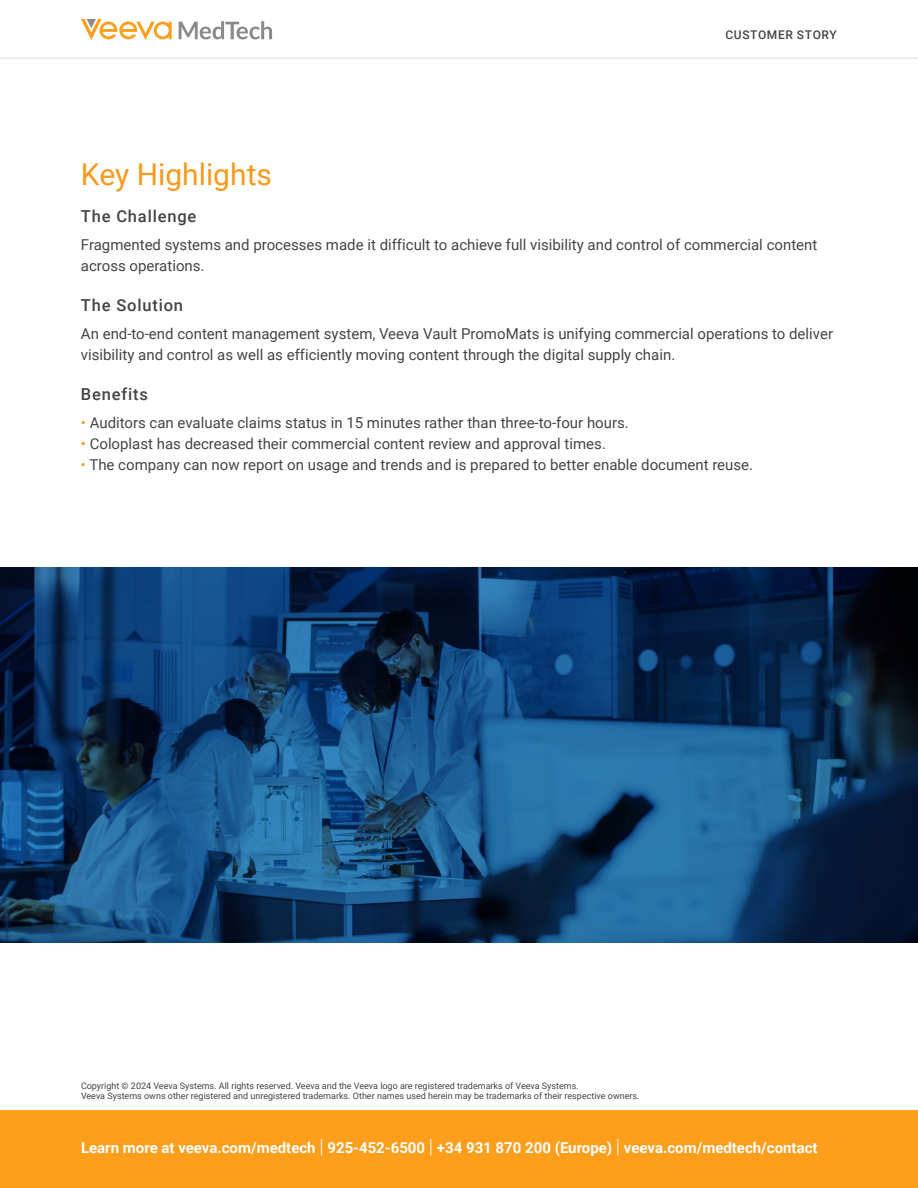
<style>
.page{position:relative;width:918px;height:1188px;background:#fff}
.page>*{position:absolute;margin:0;border:0;box-sizing:border-box;transform-origin:0 0}
.t1{font:30px "Roboto";color:#f8991d}
.t2{font:500 16.5px "Roboto";letter-spacing:.05em;color:#444}
.t3{font:15px/21px "Roboto";color:#444}
.t4{font:700 15px "Roboto";color:#fff}
.t5{font:500 12px "Roboto";letter-spacing:.055em;color:#444}
.t6{font:9px/10.5px "Roboto";color:#444}
.s1{color:#f8991d}
.s2{font-weight:300;font-size:19.5px}
</style>
<div class="page">
<hr style="left:0;top:58px;width:918px;height:1px;background:#d9d9d9">
<svg style="left:179px;top:21px;width:93px;height:18px"></svg>
<svg style="left:81px;top:19px;width:91px;height:21px"></svg>
<div style="left:0;top:1110px;width:918px;height:78px;background:#ff9e1a"></div>
<img style="left:0;top:567px;width:918px;height:376px">
<h1 class="t1" style="left:81px;top:153px;width:193px">Key Highlights</h1>
<p class="t5" style="left:725px;top:27px;width:113px">CUSTOMER STORY</p>
<p class="t2" style="left:81px;top:205px;width:117px">The Challenge</p>
<p class="t3" style="left:81px;top:234px;width:738px">Fragmented systems and processes made it difficult to achieve full visibility and control of commercial content across operations.</p>
<p class="t2" style="left:81px;top:294px;width:104px">The Solution</p>
<p class="t3" style="left:81px;top:323px;width:754px">An end-to-end content management system, Veeva Vault PromoMats is unifying commercial operations to deliver visibility and control as well as efficiently moving content through the digital supply chain.</p>
<p class="t2" style="left:81px;top:383px;width:69px">Benefits</p>
<p class="t3" style="left:81px;top:412px;width:549px"><span class="s1">•</span> Auditors can evaluate claims status in 15 minutes rather than three-to-four hours.</p>
<p class="t3" style="left:81px;top:433px;width:527px"><span class="s1">•</span> Coloplast has decreased their commercial content review and approval times.</p>
<p class="t3" style="left:81px;top:454px;width:674px"><span class="s1">•</span> The company can now report on usage and trends and is prepared to better enable document reuse.</p>
<p class="t6" style="left:81px;top:1080px;width:560px">Copyright © 2024 Veeva Systems. All rights reserved. Veeva and the Veeva logo are registered trademarks of Veeva Systems.<br>Veeva Systems owns other registered and unregistered trademarks. Other names used herein may be trademarks of their respective owners.</p>
<p class="t4" style="left:81px;top:1137px;width:738px">Learn more at veeva.com/medtech <span class="s2">|</span> 925-452-6500 <span class="s2">|</span> +34 931 870 200 (Europe) <span class="s2">|</span> veeva.com/medtech/contact</p>
</div>
